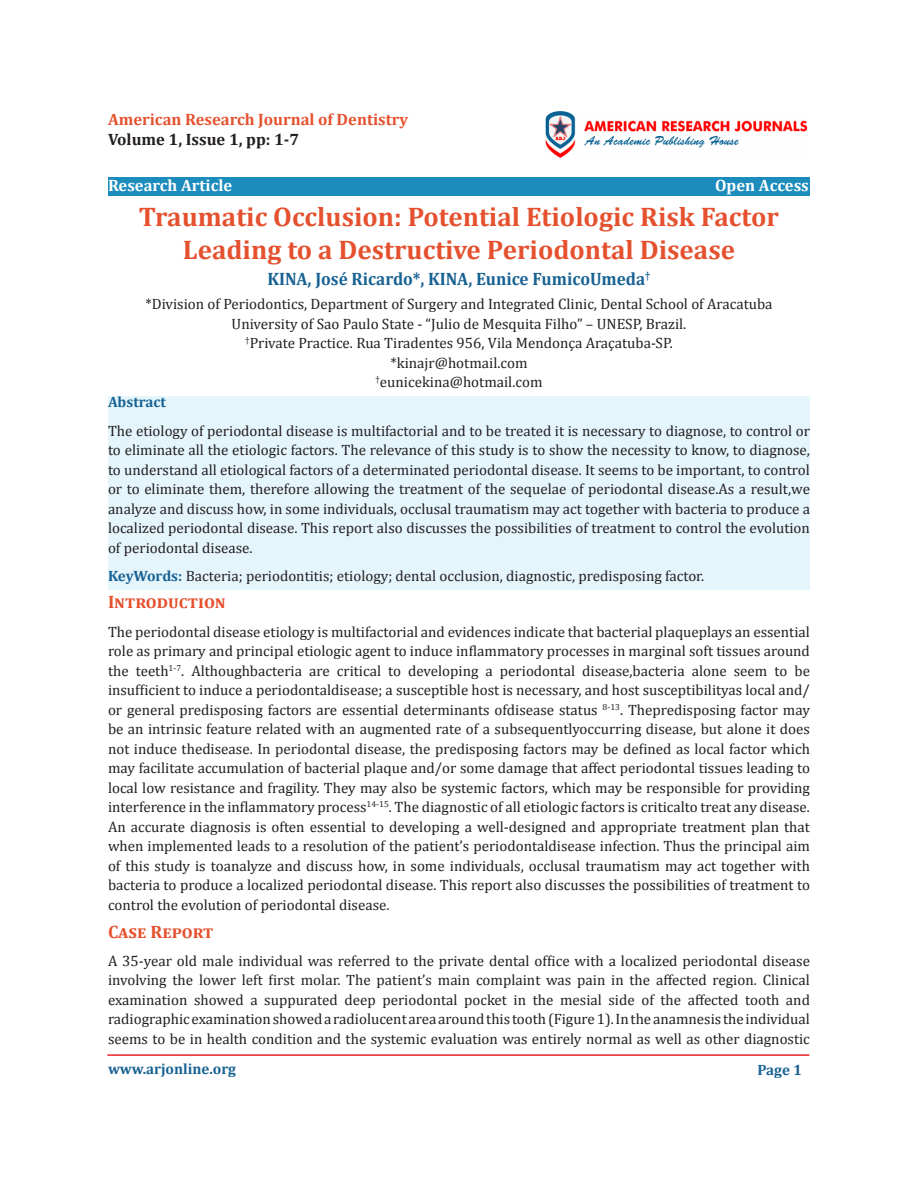
<style>
.page{position:relative;width:918px;height:1188px;background:#fff}
.page>*{position:absolute;margin:0;border:0;box-sizing:border-box;transform-origin:0 0}
.t1{font:700 27px/33px "Cambria";color:#e5512e;text-align:center}
.t2{font:700 18px "Cambria";color:#186293;scale:.95 1}
.List_Paragraph{font:700 18px "Cambria";color:#e5512e}
.t3{font:700 16.5px "Cambria";color:#e5512e}
.t4{font:700 16.5px "Cambria";color:#fff}
.t5{font:700 16.5px "Cambria";color:#231f20}
.t6{font:15px/19.5px "Cambria";color:#231f20;text-align:justify}
.t7{font:700 15px "Cambria";color:#186293}
.s1{font-weight:700;color:#186293}
</style>
<div class="page">
<hr style="left:107px;top:1054px;width:702px;height:2px;background:#ee2123">
<img style="left:545px;top:111px;width:263px;height:47px">
<div style="left:108px;top:178px;width:702px;height:18px;background:#1b8cbc"></div>
<div style="left:108px;top:396px;width:702px;height:194px;background:#e5f5fc"></div>
<p class="t3" style="left:108px;top:108px;width:302px">American Research Journal of Dentistry</p>
<p class="t5" style="left:108px;top:128px;width:193px">Volume 1, Issue 1, pp: 1-7</p>
<p class="t4" style="left:108px;top:173px;width:126px">Research Article</p>
<p class="t4" style="left:715px;top:173px;width:95px">Open Access</p>
<p class="t1" style="left:139px;top:199px;width:641px">Traumatic Occlusion: Potential Etiologic Risk Factor<br>Leading to a Destructive Periodontal Disease</p>
<p class="t2" style="left:268px;top:267px;width:405px">KINA, José Ricardo*, KINA, Eunice FumicoUmeda<sup>†</sup></p>
<p class="t6" style="left:145px;top:294px;width:629px">*Division of Periodontics, Department of Surgery and Integrated Clinic, Dental School of Aracatuba</p>
<p class="t6" style="left:232px;top:314px;width:456px">University of Sao Paulo State - “Julio de Mesquita Filho” – UNESP, Brazil.</p>
<p class="t6" style="left:245px;top:333px;width:429px"><sup>†</sup>Private Practice. Rua Tiradentes 956, Vila Mendonça Araçatuba-SP.</p>
<p class="t6" style="left:390px;top:353px;width:139px">*kinajr@hotmail.com</p>
<p class="t6" style="left:375px;top:372px;width:169px"><sup>†</sup>eunicekina@hotmail.com</p>
<p class="t7" style="left:108px;top:392px;width:60px">Abstract</p>
<p class="t6" style="left:108px;top:421px;width:704px">The etiology of periodontal disease is multifactorial and to be treated it is necessary to diagnose, to control or to eliminate all the etiologic factors. The relevance of this study is to show the necessity to know, to diagnose, to understand all etiological factors of a determinated periodontal disease. It seems to be important, to control or to eliminate them, therefore allowing the treatment of the sequelae of periodontal disease.As a result,we analyze and discuss how, in some individuals, occlusal traumatism may act together with bacteria to produce a localized periodontal disease. This report also discusses the possibilities of treatment to control the evolution of periodontal disease.</p>
<p class="t6" style="left:108px;top:566px;width:598px"><span class="s1">KeyWords:</span> Bacteria; periodontitis; etiology; dental occlusion, diagnostic, predisposing factor.</p>
<p class="List_Paragraph" style="left:108px;top:590px;width:119px">Introduction</p>
<p class="t6" style="left:108px;top:622px;width:704px">The periodontal disease etiology is multifactorial and evidences indicate that bacterial plaqueplays an essential role as primary and principal etiologic agent to induce inflammatory processes in marginal soft tissues around the teeth<sup>1-7</sup>. Althoughbacteria are critical to developing a periodontal disease,bacteria alone seem to be insufficient to induce a periodontaldisease; a susceptible host is necessary, and host susceptibilityas local and/ or general predisposing factors are essential determinants ofdisease status <sup>8-13</sup>. Thepredisposing factor may be an intrinsic feature related with an augmented rate of a subsequentlyoccurring disease, but alone it does not induce thedisease. In periodontal disease, the predisposing factors may be defined as local factor which may facilitate accumulation of bacterial plaque and/or some damage that affect periodontal tissues leading to local low resistance and fragility. They may also be systemic factors, which may be responsible for providing interference in the inflammatory process<sup>14-15</sup>. The diagnostic of all etiologic factors is criticalto treat any disease.<br>An accurate diagnosis is often essential to developing a well-designed and appropriate treatment plan that when implemented leads to a resolution of the patient’s periodontaldisease infection. Thus the principal aim of this study is toanalyze and discuss how, in some individuals, occlusal traumatism may act together with bacteria to produce a localized periodontal disease. This report also discusses the possibilities of treatment to control the evolution of periodontal disease.</p>
<p class="List_Paragraph" style="left:108px;top:919px;width:107px">Case Report</p>
<p class="t6" style="left:108px;top:951px;width:704px">A 35-year old male individual was referred to the private dental office with a localized periodontal disease involving the lower left first molar. The patient’s main complaint was pain in the affected region. Clinical examination showed a suppurated deep periodontal pocket in the mesial side of the affected tooth and radiographic examination showed a radiolucent area around this tooth (Figure 1). In the anamnesis the individual seems to be in health condition and the systemic evaluation was entirely normal as well as other diagnostic</p>
<p class="t7" style="left:108px;top:1059px;width:130px">www.arjonline.org</p>
<p class="t7" style="left:757px;top:1059px;width:46px">Page 1</p>
</div>
